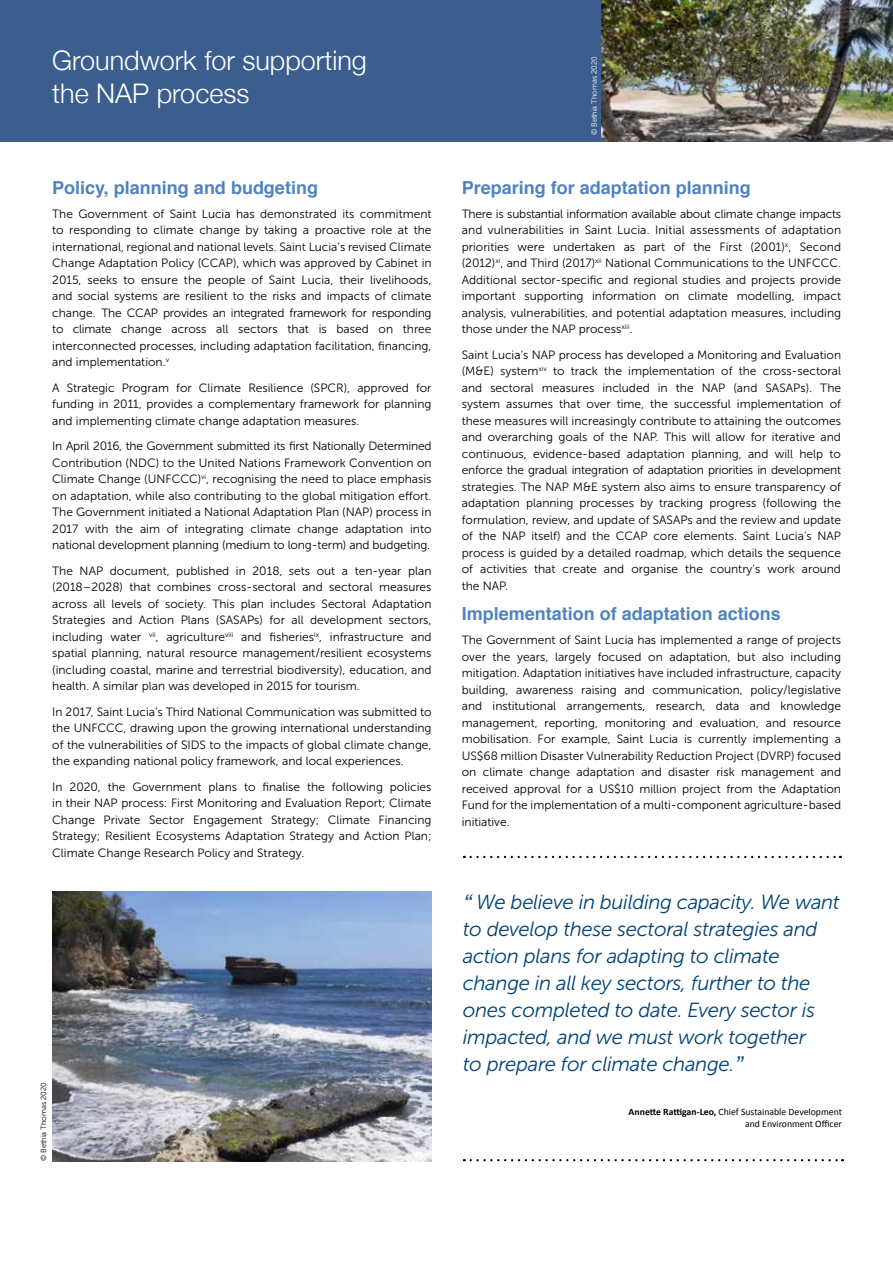
<style>
.page{position:relative;width:893px;height:1263px;background:#fff}
.page>*{position:absolute;margin:0;border:0;box-sizing:border-box;transform-origin:0 0}
.t1{font:300 27px/33px "Helvetica Neue";color:#fff}
.t2{font:italic 20.4px/27px "Museo Sans 300";letter-spacing:-.02em;color:#004377}
.t3{font:700 18px "Helvetica";color:#5183be}
.t4{font:12px/16.5px "Museo Sans 300";color:#000;text-align:justify}
.t5{font:9.75px/12px "Calibri";color:#000;text-align:right}
.t6{font:7.5px "Museo Sans 300";color:#fff}
.t7{font:7.5px "Museo Sans 300";color:#000}
.s1{font-family:"Helvetica Neue"}
.s2{font-weight:700}
</style>
<div class="page">
<div style="left:0;top:0;width:893px;height:141px;background:#3c5e8e"></div>
<img style="left:601px;top:0;width:292px;height:141px">
<img style="left:52px;top:891px;width:380px;height:270px">
<svg style="left:471px;top:856px;width:370px;height:2px"></svg>
<svg style="left:471px;top:1159px;width:372px;height:2px"></svg>
<h1 class="t1" style="left:52px;top:42px;width:316px">Groundwork for supporting the NAP process</h1>
<h3 class="t3" style="left:52px;top:173px;width:267px">Policy, planning and budgeting</h3>
<p class="t4" style="left:52px;top:205px;width:381px">The Government of Saint Lucia has demonstrated its commitment to responding to climate change by taking a proactive role at the international, regional and national levels. Saint Lucia’s revised Climate Change Adaptation Policy (CCAP), which was approved by Cabinet in 2015, seeks to ensure the people of Saint Lucia, their livelihoods, and social systems are resilient to the risks and impacts of climate change. The CCAP provides an integrated framework for responding to climate change across all sectors that is based on three interconnected processes, including adaptation facilitation, financing, and implementation.<sup>v</sup></p>
<p class="t4" style="left:52px;top:379px;width:381px">A Strategic Program for Climate Resilience (SPCR), approved for funding in 2011, provides a complementary framework for planning and implementing climate change adaptation measures.</p>
<p class="t4" style="left:52px;top:438px;width:381px">In April 2016, the Government submitted its first Nationally Determined Contribution (NDC) to the United Nations Framework Convention on Climate Change (UNFCCC)<sup>vi</sup>, recognising the need to place emphasis on adaptation, while also contributing to the global mitigation effort.<br>The Government initiated a National Adaptation Plan (NAP) process in 2017 with the aim of integrating climate change adaptation into national development planning (medium to long-term) and budgeting.</p>
<p class="t4" style="left:52px;top:562px;width:381px">The NAP document, published in 2018, sets out a ten-year plan (2018–2028) that combines cross-sectoral and sectoral measures across all levels of society. This plan includes Sectoral Adaptation Strategies and Action Plans (SASAPs) for all development sectors, including water <sup>vii</sup>, agriculture<sup>viii</sup> and fisheries<sup>ix</sup>, infrastructure and spatial planning, natural resource management/resilient ecosystems (including coastal, marine and terrestrial biodiversity), education, and health. A similar plan was developed in 2015 for tourism.</p>
<p class="t4" style="left:52px;top:703px;width:381px">In 2017, Saint Lucia’s Third National Communication was submitted to the UNFCCC, drawing upon the growing international understanding of the vulnerabilities of SIDS to the impacts of global climate change, the expanding national policy framework, and local experiences.</p>
<p class="t4" style="left:52px;top:778px;width:381px">In 2020, the Government plans to finalise the following policies in their NAP process: First Monitoring and Evaluation Report; Climate Change Private Sector Engagement Strategy; Climate Financing Strategy; Resilient Ecosystems Adaptation Strategy and Action Plan; Climate Change Research Policy and Strategy.</p>
<p class="t7" style="left:39px;top:1161px;width:81px;rotate:-90deg">© Bethia Thomas 2020</p>
<p class="t6" style="left:590px;top:135px;width:81px;rotate:-90deg">© Bethia Thomas 2020</p>
<h3 class="t3" style="left:462px;top:173px;width:291px">Preparing for adaptation planning</h3>
<p class="t4" style="left:462px;top:205px;width:381px">There is substantial information available about climate change impacts and vulnerabilities in Saint Lucia. Initial assessments of adaptation priorities were undertaken as part of the First (2001)<sup>x</sup>, Second (2012)<sup>xi</sup>, and Third (2017)<sup>xii</sup> National Communications to the UNFCCC.<br>Additional sector-specific and regional studies and projects provide important supporting information on climate modelling, impact analysis, vulnerabilities, and potential adaptation measures, including those under the NAP process<sup>xiii</sup>.</p>
<p class="t4" style="left:462px;top:346px;width:381px">Saint Lucia’s NAP process has developed a Monitoring and Evaluation (M&amp;E) system<sup>xiv</sup> to track the implementation of the cross-sectoral and sectoral measures included in the NAP (and SASAPs). The system assumes that over time, the successful implementation of these measures will increasingly contribute to attaining the outcomes and overarching goals of the NAP. This will allow for iterative and continuous, evidence-based adaptation planning, and will help to enforce the gradual integration of adaptation priorities in development strategies. The NAP M&amp;E system also aims to ensure transparency of adaptation planning processes by tracking progress (following the formulation, review, and update of SASAPs and the review and update of the NAP itself) and the CCAP core elements. Saint Lucia’s NAP process is guided by a detailed roadmap, which details the sequence of activities that create and organise the country’s work around the NAP.</p>
<h3 class="t3" style="left:462px;top:599px;width:321px">Implementation of adaptation actions</h3>
<p class="t4" style="left:462px;top:632px;width:381px">The Government of Saint Lucia has implemented a range of projects over the years, largely focused on adaptation, but also including mitigation. Adaptation initiatives have included infrastructure, capacity building, awareness raising and communication, policy/legislative and institutional arrangements, research, data and knowledge management, reporting, monitoring and evaluation, and resource mobilisation. For example, Saint Lucia is currently implementing a US$68 million Disaster Vulnerability Reduction Project (DVRP) focused on climate change adaptation and disaster risk management and received approval for a US$10 million project from the Adaptation Fund for the implementation of a multi-component agriculture-based initiative.</p>
<p class="t2" style="left:463px;top:889px;width:379px"><span class="s1">“</span>We believe in building capacity. We want to develop these sectoral strategies and action plans for adapting to climate change in all key sectors, further to the ones completed to date. Every sector is impacted, and we must work together<br>to prepare for climate change.<span class="s1">”</span></p>
<p class="t5" style="left:629px;top:1105px;width:215px"><span class="s2">Annette Rattigan-Leo,</span> Chief Sustainable Development and Environment Officer</p>
</div>
